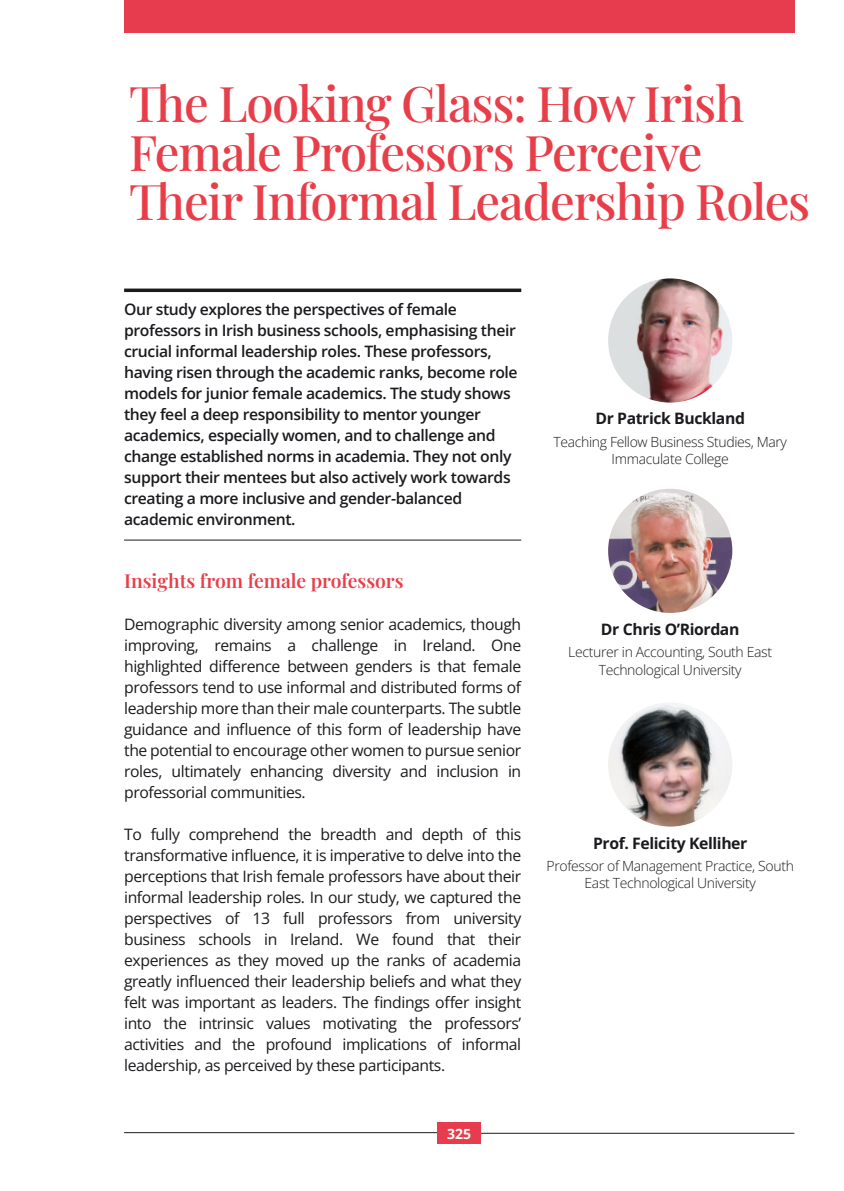
<style>
.page{position:relative;width:844px;height:1191px;background:#fff}
.page>*{position:absolute;margin:0;border:0;box-sizing:border-box;transform-origin:0 0}
.t1{font:500 49px "Playfair Display";letter-spacing:-.025em;color:#e83e49}
.t2{font:600 19.25px "Playfair Display";color:#e83e49}
.t3{font:15.75px "Open Sans";letter-spacing:-.025em;color:#1b1b1f}
.t4{font:600 15.75px "Open Sans";letter-spacing:-.025em;color:#1b1b1f}
.t5{font:700 15.75px "Open Sans";letter-spacing:-.025em;color:#1b1b1f}
.t6{font:300 14px "Open Sans";letter-spacing:-.025em;color:#1b1b1f}
.t7{font:700 14px "Open Sans";color:#fff}
</style>
<div class="page">
<hr style="left:124px;top:1132px;width:313px;height:1px;background:#1f1d1a">
<hr style="left:481px;top:1133px;width:313px;height:1px;background:#1f1d1a">
<div style="left:124px;top:0;width:670px;height:33px;background:#e73c4d"></div>
<div style="left:437px;top:1122px;width:44px;height:22px;background:#e73c4d"></div>
<svg style="left:124px;top:288px;width:397px;height:4px;background:#3a3a3d"></svg>
<hr style="left:124px;top:539px;width:397px;height:1px;background:#1b1b1f">
<img style="left:608px;top:278px;width:124px;height:124px">
<img style="left:608px;top:489px;width:124px;height:124px">
<img style="left:608px;top:703px;width:124px;height:123px">
<p class="t1" style="left:129px;top:69px;width:616px">The Looking Glass: How Irish</p>
<p class="t1" style="left:129px;top:118px;width:575px">Female Professors Perceive</p>
<p class="t1" style="left:129px;top:167px;width:682px">Their Informal Leadership Roles</p>
<p class="t4" style="left:124px;top:298px;width:334px">Our study explores the perspectives of female</p>
<p class="t4" style="left:124px;top:319px;width:393px">professors in Irish business schools, emphasising their</p>
<p class="t4" style="left:124px;top:340px;width:369px">crucial informal leadership roles. These professors,</p>
<p class="t4" style="left:124px;top:361px;width:395px">having risen through the academic ranks, become role</p>
<p class="t4" style="left:124px;top:382px;width:388px">models for junior female academics. The study shows</p>
<p class="t4" style="left:124px;top:403px;width:358px">they feel a deep responsibility to mentor younger</p>
<p class="t4" style="left:124px;top:424px;width:373px">academics, especially women, and to challenge and</p>
<p class="t4" style="left:124px;top:445px;width:389px">change established norms in academia. They not only</p>
<p class="t4" style="left:124px;top:466px;width:388px">support their mentees but also actively work towards</p>
<p class="t4" style="left:124px;top:487px;width:339px">creating a more inclusive and gender-balanced</p>
<p class="t4" style="left:124px;top:508px;width:173px">academic environment.</p>
<p class="t2" style="left:124px;top:567px;width:281px">Insights from female professors</p>
<p class="t3" style="left:124px;top:613px;width:398px">Demographic diversity among senior academics, though</p>
<p class="t3" style="left:124px;top:634px;width:398px">improving, remains a challenge in Ireland. One</p>
<p class="t3" style="left:124px;top:655px;width:398px">highlighted difference between genders is that female</p>
<p class="t3" style="left:124px;top:676px;width:398px">professors tend to use informal and distributed forms of</p>
<p class="t3" style="left:124px;top:697px;width:398px">leadership more than their male counterparts. The subtle</p>
<p class="t3" style="left:124px;top:718px;width:398px">guidance and influence of this form of leadership have</p>
<p class="t3" style="left:124px;top:739px;width:398px">the potential to encourage other women to pursue senior</p>
<p class="t3" style="left:124px;top:760px;width:398px">roles, ultimately enhancing diversity and inclusion in</p>
<p class="t3" style="left:124px;top:781px;width:183px">professorial communities.</p>
<p class="t3" style="left:124px;top:823px;width:398px">To fully comprehend the breadth and depth of this</p>
<p class="t3" style="left:124px;top:844px;width:398px">transformative influence, it is imperative to delve into the</p>
<p class="t3" style="left:124px;top:865px;width:398px">perceptions that Irish female professors have about their</p>
<p class="t3" style="left:124px;top:886px;width:398px">informal leadership roles. In our study, we captured the</p>
<p class="t3" style="left:124px;top:907px;width:398px">perspectives of 13 full professors from university</p>
<p class="t3" style="left:124px;top:928px;width:398px">business schools in Ireland. We found that their</p>
<p class="t3" style="left:124px;top:949px;width:398px">experiences as they moved up the ranks of academia</p>
<p class="t3" style="left:124px;top:970px;width:398px">greatly influenced their leadership beliefs and what they</p>
<p class="t3" style="left:124px;top:991px;width:398px">felt was important as leaders. The findings offer insight</p>
<p class="t3" style="left:124px;top:1012px;width:398px">into the intrinsic values motivating the professors’</p>
<p class="t3" style="left:124px;top:1033px;width:398px">activities and the profound implications of informal</p>
<p class="t3" style="left:124px;top:1054px;width:322px">leadership, as perceived by these participants.</p>
<p class="t7" style="left:447px;top:1123px;width:26px">325</p>
<p class="t5" style="left:595px;top:407px;width:151px">Dr Patrick Buckland</p>
<p class="t6" style="left:553px;top:432px;width:235px">Teaching Fellow Business Studies, Mary</p>
<p class="t6" style="left:611px;top:449px;width:119px">Immaculate College</p>
<p class="t5" style="left:601px;top:618px;width:140px">Dr Chris O’Riordan</p>
<p class="t6" style="left:568px;top:642px;width:205px">Lecturer in Accounting, South East</p>
<p class="t6" style="left:598px;top:660px;width:144px">Technological University</p>
<p class="t5" style="left:593px;top:831px;width:156px">Prof. Felicity Kelliher</p>
<p class="t6" style="left:546px;top:856px;width:249px">Professor of Management Practice, South</p>
<p class="t6" style="left:584px;top:873px;width:173px">East Technological University</p>
</div>
